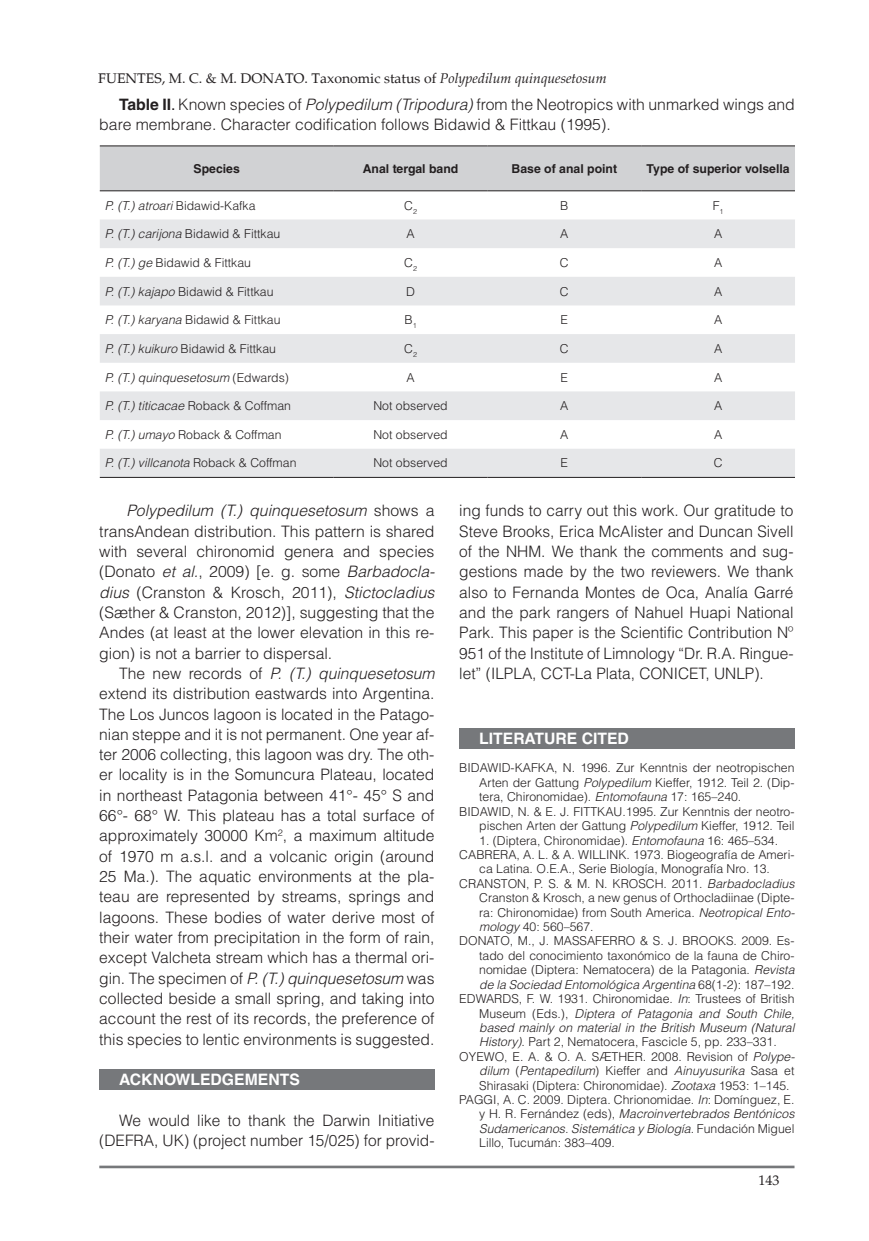
<style>
.page{position:relative;width:869px;height:1241px;background:#fff}
.page>*{position:absolute;margin:0;border:0;box-sizing:border-box;transform-origin:0 0}
.t1{font:300 15.75px/20.3px "Helvetica LT Std";color:#231f20;text-align:justify}
.t2{font:700 15.75px "Helvetica LT Std";color:#fff}
.t3{font:14px "Palatino";color:#231f20}
.t4{font:300 12.25px "Helvetica LT Std";color:#231f20}
.t5{font:italic 300 12.25px "Helvetica LT Std";color:#231f20}
.t6{font:700 12.25px "Helvetica LT Std";color:#231f20}
.s1{font-style:italic}
.s2{font-weight:700}
.s3{font-weight:400}
.s4{font-style:normal}
</style>
<div class="page">
<hr style="left:99px;top:1165px;width:695px;height:2px;background:#76787b">
<div style="left:99px;top:1068px;width:335px;height:21px;background:#76787b"></div>
<div style="left:100px;top:147px;width:694px;height:43px;background:#d1d2d4"></div>
<svg style="left:100px;top:219px;width:694px;height:258px;fill:#e6e7e9"></svg>
<hr style="left:100px;top:477px;width:233px;height:1px;background:#231f20">
<hr style="left:333px;top:477px;width:154px;height:1px;background:#231f20">
<hr style="left:487px;top:477px;width:154px;height:1px;background:#231f20">
<hr style="left:641px;top:477px;width:153px;height:1px;background:#231f20">
<hr style="left:100px;top:146px;width:233px;height:1px;background:#231f20">
<hr style="left:333px;top:146px;width:154px;height:1px;background:#231f20">
<hr style="left:487px;top:146px;width:154px;height:1px;background:#231f20">
<hr style="left:641px;top:146px;width:153px;height:1px;background:#231f20">
<hr style="left:100px;top:190px;width:233px;height:1px;background:#231f20">
<hr style="left:333px;top:190px;width:154px;height:1px;background:#231f20">
<hr style="left:487px;top:190px;width:154px;height:1px;background:#231f20">
<hr style="left:641px;top:190px;width:153px;height:1px;background:#231f20">
<div style="left:459px;top:728px;width:335px;height:20px;background:#76787b"></div>
<p class="t3" style="left:98px;top:70px;width:509px">FUENTES, M. C. &amp; M. DONATO. Taxonomic status of <span class="s1">Polypedilum quinquesetosum</span></p>
<p class="t1" style="left:99px;top:94px;width:696px;text-indent:20px"><span class="s2">Table II</span><span class="s3">.</span> Known species of <span class="s1">Polypedilum (Tripodura)</span> from the Neotropics with unmarked wings and bare membrane. Character codification follows Bidawid &amp; Fittkau (1995).</p>
<p class="t6" style="left:193px;top:161px;width:48px">Species</p>
<p class="t6" style="left:362px;top:161px;width:97px">Anal tergal band</p>
<p class="t6" style="left:511px;top:161px;width:107px">Base of anal point</p>
<p class="t6" style="left:646px;top:161px;width:145px">Type of superior volsella</p>
<p class="t5" style="left:105px;top:197px;width:152px">P. (T.) atroari <span class="s4">Bidawid-Kafka</span></p>
<p class="t4" style="left:404px;top:197px;width:14px">C<sub>2</sub></p>
<p class="t4" style="left:560px;top:197px;width:10px">B</p>
<p class="t4" style="left:712px;top:197px;width:12px">F<sub>1</sub></p>
<p class="t4" style="left:105px;top:226px;width:177px"><span class="s1">P. (T.) carijona</span> Bidawid &amp; Fittkau</p>
<p class="t4" style="left:406px;top:226px;width:10px">A</p>
<p class="t4" style="left:560px;top:226px;width:10px">A</p>
<p class="t4" style="left:713px;top:226px;width:10px">A</p>
<p class="t4" style="left:105px;top:255px;width:148px"><span class="s1">P. (T.) ge</span> Bidawid &amp; Fittkau</p>
<p class="t4" style="left:404px;top:255px;width:14px">C<sub>2</sub></p>
<p class="t4" style="left:559px;top:255px;width:10px">C</p>
<p class="t4" style="left:713px;top:255px;width:10px">A</p>
<p class="t4" style="left:105px;top:283px;width:170px"><span class="s1">P. (T.) kajapo</span> Bidawid &amp; Fittkau</p>
<p class="t4" style="left:406px;top:283px;width:10px">D</p>
<p class="t4" style="left:559px;top:283px;width:10px">C</p>
<p class="t4" style="left:713px;top:283px;width:10px">A</p>
<p class="t4" style="left:105px;top:312px;width:177px"><span class="s1">P. (T.) karyana</span> Bidawid &amp; Fittkau</p>
<p class="t4" style="left:404px;top:312px;width:14px">B<sub>1</sub></p>
<p class="t4" style="left:560px;top:312px;width:9px">E</p>
<p class="t4" style="left:713px;top:312px;width:10px">A</p>
<p class="t4" style="left:105px;top:341px;width:173px"><span class="s1">P. (T.) kuikuro</span> Bidawid &amp; Fittkau</p>
<p class="t4" style="left:404px;top:341px;width:14px">C<sub>2</sub></p>
<p class="t4" style="left:559px;top:341px;width:10px">C</p>
<p class="t4" style="left:713px;top:341px;width:10px">A</p>
<p class="t5" style="left:105px;top:369px;width:186px">P. (T.) quinquesetosum <span class="s4">(Edwards)</span></p>
<p class="t4" style="left:406px;top:369px;width:10px">A</p>
<p class="t4" style="left:560px;top:369px;width:9px">E</p>
<p class="t4" style="left:713px;top:369px;width:10px">A</p>
<p class="t5" style="left:105px;top:398px;width:188px">P. (T.) titicacae <span class="s4">Roback &amp; Coffman</span></p>
<p class="t4" style="left:373px;top:398px;width:76px">Not observed</p>
<p class="t4" style="left:560px;top:398px;width:10px">A</p>
<p class="t4" style="left:713px;top:398px;width:10px">A</p>
<p class="t4" style="left:105px;top:427px;width:178px"><span class="s1">P. (T.) umayo</span> Roback &amp; Coffman</p>
<p class="t4" style="left:373px;top:427px;width:76px">Not observed</p>
<p class="t4" style="left:560px;top:427px;width:10px">A</p>
<p class="t4" style="left:713px;top:427px;width:10px">A</p>
<p class="t5" style="left:105px;top:455px;width:193px">P. (T.) villcanota <span class="s4">Roback &amp; Coffman</span></p>
<p class="t4" style="left:373px;top:455px;width:76px">Not observed</p>
<p class="t4" style="left:560px;top:455px;width:9px">E</p>
<p class="t4" style="left:713px;top:455px;width:10px">C</p>
<p class="t1" style="left:99px;top:500px;width:337px;text-indent:27px"><span class="s1">Polypedilum (T.) quinquesetosum</span> shows a transAndean distribution. This pattern is shared with several chironomid genera and species (Donato <span class="s1">et al.</span>, 2009) [e. g. some <span class="s1">Barbadocla&shy;dius</span> (Cranston &amp; Krosch, 2011), <span class="s1">Stictocladius </span>(Sæther &amp; Cranston, 2012)], suggesting that the Andes (at least at the lower elevation in this re&shy;gion) is not a barrier to dispersal.</p>
<p class="t1" style="left:99px;top:663px;width:336px;text-indent:20px">The new records of <span class="s1">P. (T.) quinquesetosum </span>extend its distribution eastwards into Argentina.<br>The Los Juncos lagoon is located in the Patago&shy;nian steppe and it is not permanent. One year af&shy;ter 2006 collecting, this lagoon was dry. The oth&shy;er locality is in the Somuncura Plateau, located in northeast Patagonia between 41°- 45° S and 66°- 68° W. This plateau has a total surface of approximately 30000 Km<sup>2</sup>, a maximum altitude of 1970 m a.s.l. and a volcanic origin (around 25 Ma.). The aquatic environments at the pla&shy;teau are represented by streams, springs and lagoons. These bodies of water derive most of their water from precipitation in the form of rain, except Valcheta stream which has a thermal ori&shy;gin. The specimen of <span class="s1">P. (T.) quinquesetosum</span> was collected beside a small spring, and taking into account the rest of its records, the preference of this species to lentic environments is suggested.</p>
<p class="t2" style="left:119px;top:1069px;width:182px">ACKNOWLEDGEMENTS</p>
<p class="t1" style="left:99px;top:1109px;width:336px;text-align:right">We would like to thank the Darwin Initiative (DEFRA, UK) (project number 15/025) for provid-</p>
<p class="t1" style="left:459px;top:500px;width:335px">ing funds to carry out this work. Our gratitude to Steve Brooks, Erica McAlister and Duncan Sivell of the NHM. We thank the comments and sug&shy;gestions made by the two reviewers. We thank also to Fernanda Montes de Oca, Analía Garré and the park rangers of Nahuel Huapi National Park. This paper is the Scientific Contribution Nº 951 of the Institute of Limnology “Dr. R.A. Ringue&shy;let” (ILPLA, CCT-La Plata, CONICET, UNLP).</p>
<p class="t2" style="left:479px;top:729px;width:151px">LITERATURE CITED</p>
<p class="t4" style="left:459px;top:760px;width:336px">BIDAWID-KAFKA, N. 1996. Zur Kenntnis der neotropischen</p>
<p class="t4" style="left:479px;top:774px;width:316px">Arten der Gattung <span class="s1">Polypedilum</span> Kieffer, 1912. Teil 2. (Dip-</p>
<p class="t4" style="left:479px;top:789px;width:263px">tera, Chironomidae). <span class="s1">Entomofauna</span> 17: 165–240.</p>
<p class="t4" style="left:459px;top:803px;width:336px">BIDAWID, N. &amp; E. J. FITTKAU.1995. Zur Kenntnis der neotro-</p>
<p class="t4" style="left:479px;top:818px;width:317px">pischen Arten der Gattung <span class="s1">Polypedilum</span> Kieffer, 1912. Teil</p>
<p class="t4" style="left:479px;top:832px;width:300px">1. (Diptera, Chironomidae). <span class="s1">Entomofauna</span> 16: 465–534.</p>
<p class="t4" style="left:459px;top:846px;width:336px">CABRERA, A. L. &amp; A. WILLINK. 1973. Biogeografía de Ameri-</p>
<p class="t4" style="left:479px;top:861px;width:292px">ca Latina. O.E.A., Serie Biología, Monografía Nro. 13.</p>
<p class="t4" style="left:459px;top:875px;width:336px">CRANSTON, P. S. &amp; M. N. KROSCH. 2011. <span class="s1">Barbadocladius</span></p>
<p class="t4" style="left:479px;top:890px;width:316px">Cranston &amp; Krosch, a new genus of Orthocladiinae (Dipte-</p>
<p class="t4" style="left:479px;top:904px;width:317px">ra: Chironomidae) from South America. <span class="s1">Neotropical Ento-</span></p>
<p class="t4" style="left:479px;top:918px;width:116px"><span class="s1">mology</span> 40: 560–567.</p>
<p class="t4" style="left:459px;top:933px;width:336px">DONATO, M., J. MASSAFERRO &amp; S. J. BROOKS. 2009. Es-</p>
<p class="t4" style="left:479px;top:947px;width:316px">tado del conocimiento taxonómico de la fauna de Chiro-</p>
<p class="t4" style="left:479px;top:962px;width:316px">nomidae (Diptera: Nematocera) de la Patagonia. <span class="s1">Revista</span></p>
<p class="t5" style="left:479px;top:976px;width:317px">de la Sociedad Entomológica Argentina <span class="s4">68(1-2): 187–192.</span></p>
<p class="t4" style="left:459px;top:990px;width:336px">EDWARDS, F. W. 1931. Chironomidae. <span class="s1">In</span>: Trustees of British</p>
<p class="t5" style="left:479px;top:1005px;width:316px"><span class="s4">Museum (Eds.),</span> Diptera of Patagonia and South Chile,</p>
<p class="t5" style="left:479px;top:1019px;width:316px">based mainly on material in the British Museum (Natural</p>
<p class="t4" style="left:479px;top:1034px;width:299px"><span class="s1">History)</span>. Part 2, Nematocera, Fascicle 5, pp. 233–331.</p>
<p class="t4" style="left:459px;top:1048px;width:337px">OYEWO, E. A. &amp; O. A. SÆTHER. 2008. Revision of <span class="s1">Polype-</span></p>
<p class="t5" style="left:479px;top:1062px;width:316px">dilum <span class="s4">(</span>Pentapedilum<span class="s4">) Kieffer and</span> Ainuyusurika <span class="s4">Sasa et</span></p>
<p class="t4" style="left:479px;top:1077px;width:312px">Shirasaki (Diptera: Chironomidae). <span class="s1">Zootaxa</span> 1953: 1–145.</p>
<p class="t4" style="left:459px;top:1091px;width:336px">PAGGI, A. C. 2009. Diptera. Chrionomidae. <span class="s1">In</span>: Domínguez, E.</p>
<p class="t5" style="left:479px;top:1106px;width:316px"><span class="s4">y H. R. Fernández (eds),</span> Macroinvertebrados Bentónicos</p>
<p class="t5" style="left:479px;top:1120px;width:316px">Sudamericanos. Sistemática y Biología<span class="s4">. Fundación Miguel</span></p>
<p class="t4" style="left:479px;top:1135px;width:137px">Lillo, Tucumán: 383–409.</p>
<p class="t3" style="left:758px;top:1171px;width:22px">143</p>
</div>
